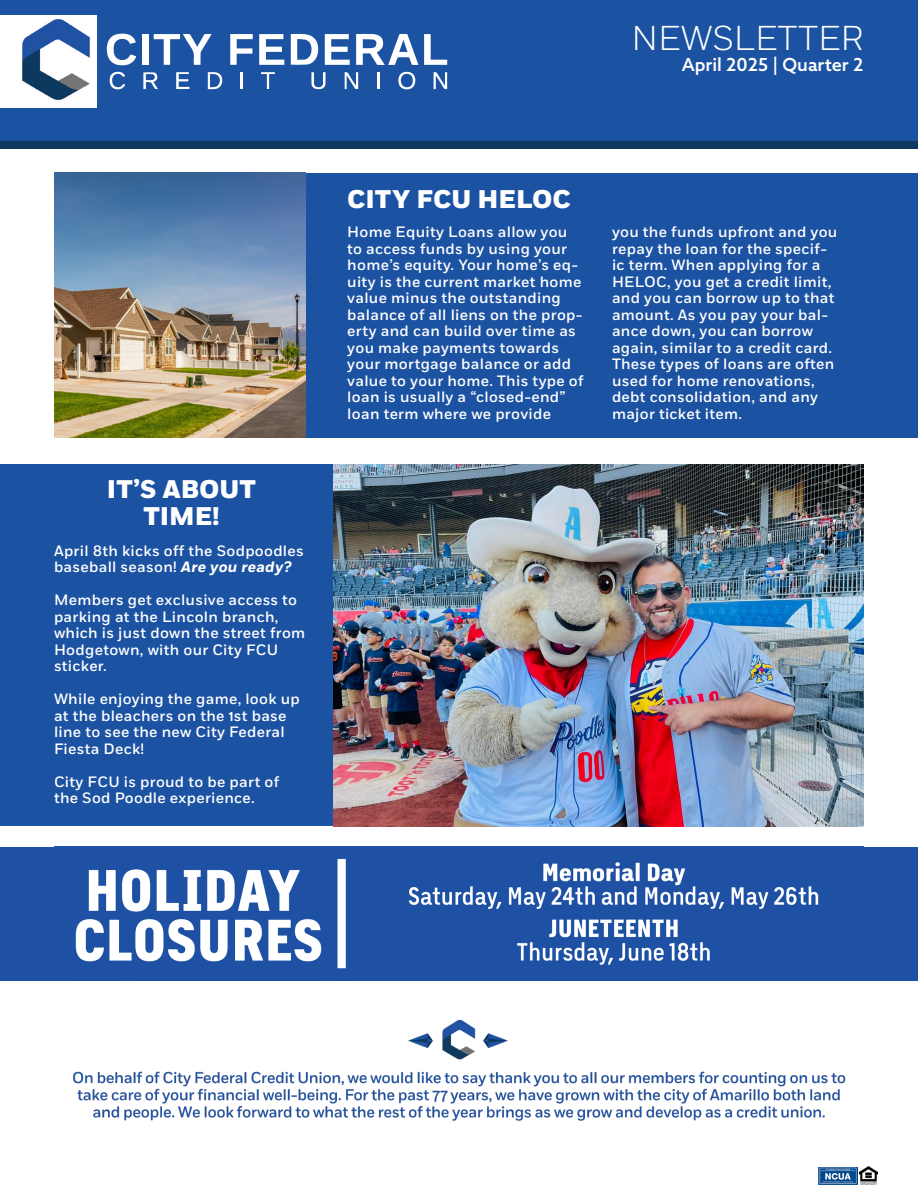
<style>
.page{position:relative;width:918px;height:1188px;background:#fff}
.page>*{position:absolute;margin:0;border:0;box-sizing:border-box;transform-origin:0 0}
.t1{font:300 34.5px "Fort";color:#fff}
.t2{font:800 25.5px/27px "Fort";color:#fff;text-align:center}
.t3{font:500 18px "Azo Sans";color:#fff}
.t4{font:500 15px/16.5px "Fort";letter-spacing:.02em;color:#fff}
.s1{font-weight:700;font-style:italic}
</style>
<div class="page">
<div style="left:0;top:847px;width:918px;height:134px;background:#1e51a4"></div>
<div style="left:306px;top:173px;width:612px;height:264px;background:#1c52a2"></div>
<div style="left:0;top:108px;width:918px;height:41px;background:#0c395d"></div>
<div style="left:0;top:0;width:918px;height:140px;background:#1c52a2"></div>
<svg style="left:291px;top:34px;width:28px;height:31px"></svg>
<svg style="left:259px;top:34px;width:25px;height:31px"></svg>
<svg style="left:325px;top:34px;width:25px;height:31px"></svg>
<svg style="left:356px;top:34px;width:62px;height:31px"></svg>
<svg style="left:106px;top:33px;width:30px;height:32px"></svg>
<svg style="left:230px;top:34px;width:23px;height:31px"></svg>
<svg style="left:154px;top:34px;width:58px;height:31px"></svg>
<svg style="left:424px;top:34px;width:23px;height:31px"></svg>
<div style="left:142px;top:34px;width:6px;height:31px;background:#fff"></div>
<svg style="left:143px;top:72px;width:15px;height:18px"></svg>
<svg style="left:434px;top:72px;width:13px;height:17px"></svg>
<svg style="left:345px;top:72px;width:13px;height:17px"></svg>
<svg style="left:398px;top:72px;width:17px;height:17px"></svg>
<svg style="left:176px;top:72px;width:13px;height:17px"></svg>
<svg style="left:208px;top:72px;width:15px;height:17px"></svg>
<svg style="left:311px;top:72px;width:15px;height:17px"></svg>
<svg style="left:109px;top:71px;width:16px;height:19px"></svg>
<svg style="left:261px;top:72px;width:14px;height:17px"></svg>
<svg style="left:241px;top:72px;width:2px;height:17px"></svg>
<svg style="left:378px;top:72px;width:2px;height:17px"></svg>
<div style="left:0;top:15px;width:96px;height:93px;background:#fff"></div>
<img style="left:22px;top:19px;width:68px;height:82px">
<img style="left:860px;top:1167px;width:18px;height:17px">
<img style="left:819px;top:1167px;width:39px;height:17px">
<img style="left:333px;top:464px;width:531px;height:362px">
<div style="left:0;top:464px;width:333px;height:362px;background:#1c52a2"></div>
<img style="left:54px;top:173px;width:252px;height:264px">
<img style="left:75px;top:858px;width:744px;height:111px">
<img style="left:73px;top:1019px;width:773px;height:102px">
<p class="t1" style="left:632px;top:17px;width:233px">NEWSLETTER</p>
<p class="t3" style="left:682px;top:53px;width:183px">April 2025 | Quarter 2</p>
<p class="t2" style="left:107px;top:477px;width:151px">IT’S ABOUT<br>TIME!</p>
<p class="t4" style="left:54px;top:543px;width:251px">April 8th kicks off the Sodpoodles baseball season! <span class="s1">Are you ready?</span></p>
<p class="t4" style="left:54px;top:592px;width:245px">Members get exclusive access to</p>
<p class="t4" style="left:54px;top:609px;width:253px">parking at the Lincoln branch, which is just down the street from<br>Hodgetown, with our City FCU sticker.</p>
<p class="t4" style="left:54px;top:691px;width:247px">While enjoying the game, look up at the bleachers on the 1st base line to see the new City Federal<br>Fiesta Deck!</p>
<p class="t4" style="left:54px;top:774px;width:227px">City FCU is proud to be part of the Sod Poodle experience.</p>
<p class="t2" style="left:347px;top:186px;width:225px">CITY FCU HELOC</p>
<p class="t4" style="left:347px;top:224px;width:238px">Home Equity Loans allow you to access funds by using your home’s equity. Your home’s eq&shy;uity is the current market home value minus the outstanding balance of all liens on the prop&shy;erty and can build over time as you make payments towards your mortgage balance or add value to your home. This type of loan is usually a “closed-end” loan term where we provide</p>
<p class="t4" style="left:612px;top:224px;width:227px">you the funds upfront and you repay the loan for the specif&shy;ic term. When applying for a<br>HELOC, you get a credit limit, and you can borrow up to that amount. As you pay your bal&shy;ance down, you can borrow again, similar to a credit card.<br>These types of loans are often used for home renovations, debt consolidation, and any major ticket item.</p>
</div>
